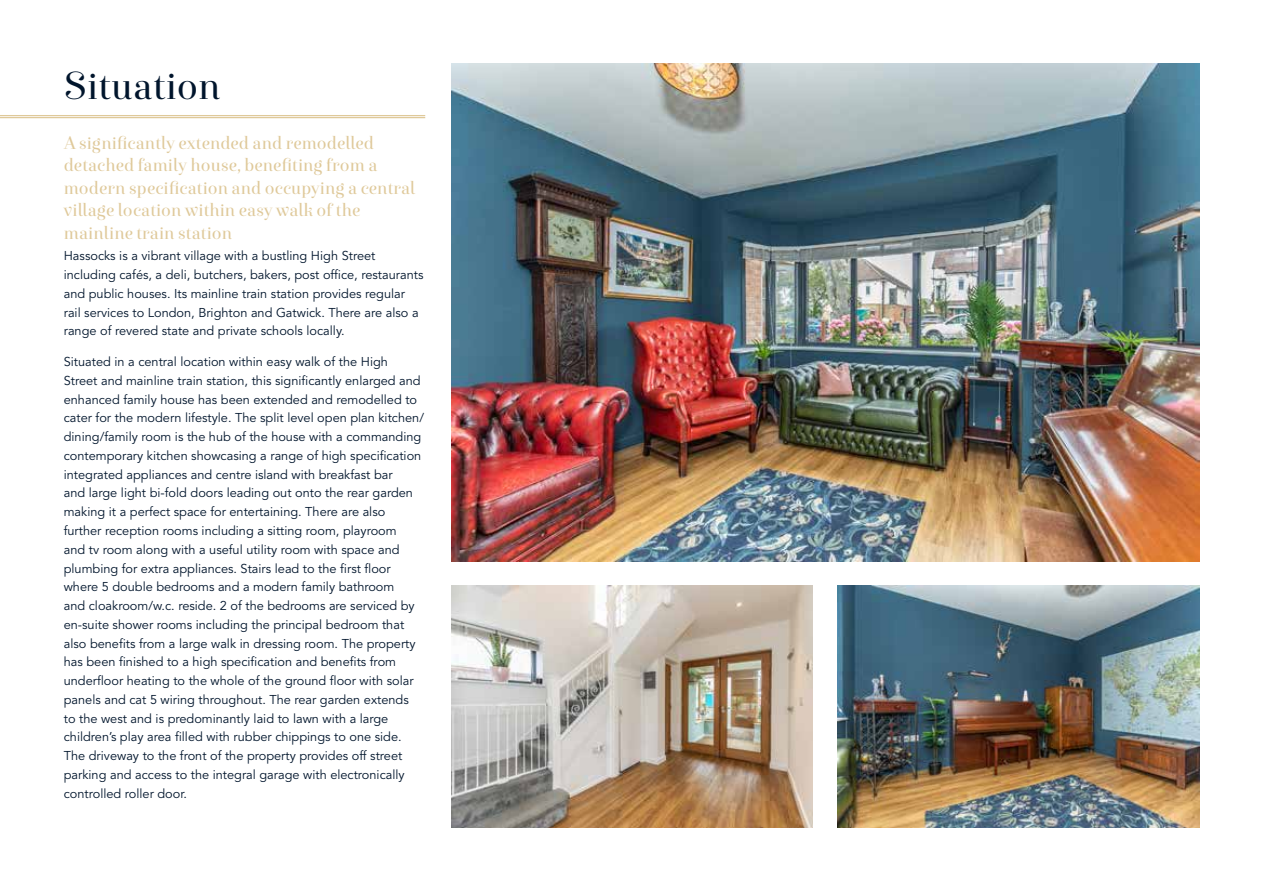
<style>
.page{position:relative;width:1263px;height:893px;background:#fff}
.page>*{position:absolute;margin:0;border:0;box-sizing:border-box;transform-origin:0 0}
.t1{font:39px "Exquise FY";color:#00152c}
.t2{font:18px/22.5px "Exquise FY";color:#dfc99a}
.t3{font:12.75px/18.8px "Avenir LT Std";color:#00152c}
</style>
<div class="page">
<hr style="left:0;top:115px;width:425px;height:1px;background:#dfc99a">
<hr style="left:0;top:117px;width:425px;height:1px;background:#dfc99a">
<img style="left:451px;top:64px;width:748px;height:497px">
<img style="left:451px;top:586px;width:361px;height:242px">
<img style="left:838px;top:586px;width:361px;height:242px">
<h1 class="t1" style="left:64px;top:62px;width:159px">Situation</h1>
<h2 class="t2" style="left:64px;top:132px;width:353px">A significantly extended and remodelled detached family house, benefiting from a modern specification and occupying a central village location within easy walk of the mainline train station</h2>
<p class="t3" style="left:64px;top:247px;width:361px">Hassocks is a vibrant village with a bustling High Street including cafés, a deli, butchers, bakers, post office, restaurants and public houses. Its mainline train station provides regular rail services to London, Brighton and Gatwick. There are also a range of revered state and private schools locally.</p>
<p class="t3" style="left:64px;top:353px;width:362px">Situated in a central location within easy walk of the High Street and mainline train station, this significantly enlarged and enhanced family house has been extended and remodelled to cater for the modern lifestyle. The split level open plan kitchen/ dining/family room is the hub of the house with a commanding contemporary kitchen showcasing a range of high specification integrated appliances and centre island with breakfast bar<br>and large light bi-fold doors leading out onto the rear garden making it a perfect space for entertaining. There are also further reception rooms including a sitting room, playroom<br>and tv room along with a useful utility room with space and plumbing for extra appliances. Stairs lead to the first floor where 5 double bedrooms and a modern family bathroom<br>and cloakroom/w.c. reside. 2 of the bedrooms are serviced by en-suite shower rooms including the principal bedroom that also benefits from a large walk in dressing room. The property has been finished to a high specification and benefits from underfloor heating to the whole of the ground floor with solar panels and cat 5 wiring throughout. The rear garden extends<br>to the west and is predominantly laid to lawn with a large children’s play area filled with rubber chippings to one side.<br>The driveway to the front of the property provides off street parking and access to the integral garage with electronically controlled roller door.</p>
</div>
